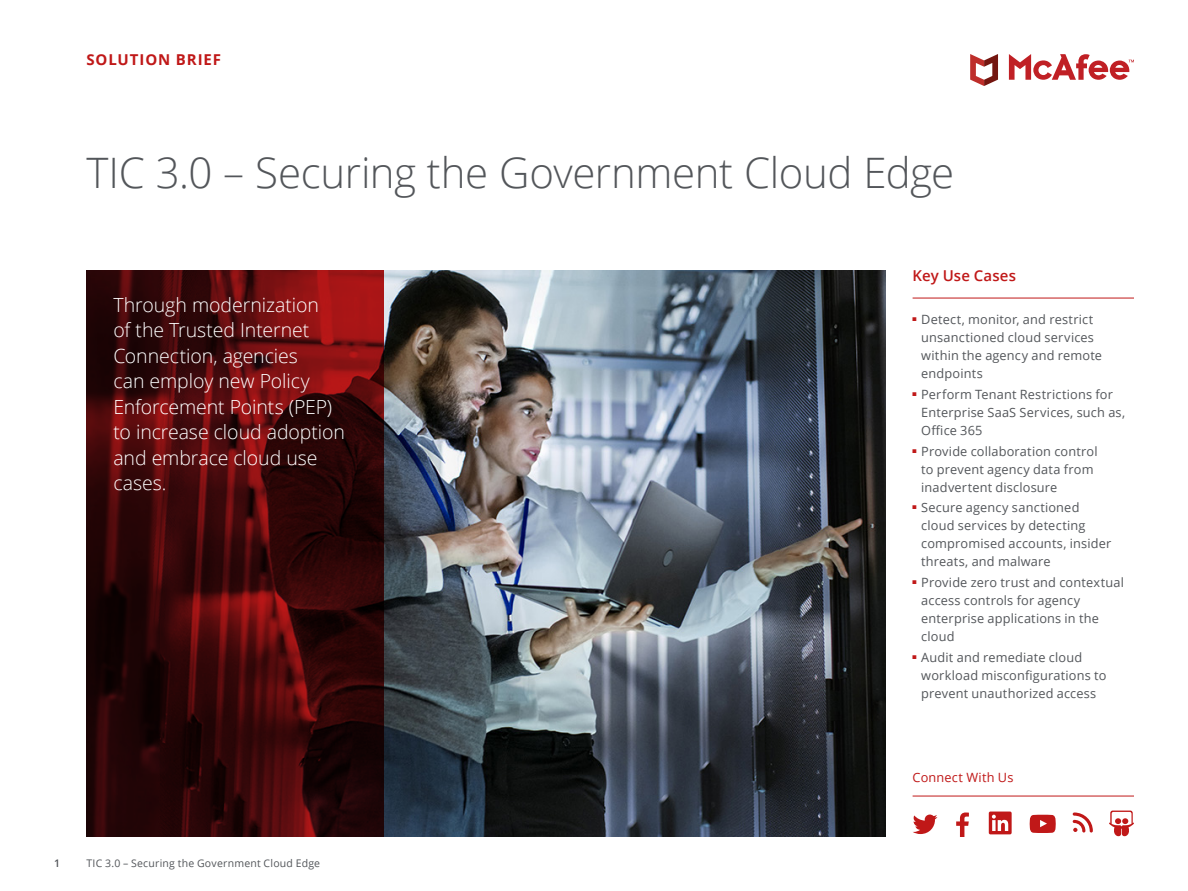
<style>
.page{position:relative;width:1188px;height:891px;background:#fff}
.page>*{position:absolute;margin:0;border:0;box-sizing:border-box;transform-origin:0 0}
.t1{font:300 42px "Open Sans";letter-spacing:-.01em;color:#53565a}
.Intro3__LG{font:300 19.5px/25.5px "Open Sans";letter-spacing:-.005em;color:#fff}
.t2{font:700 15px "Open Sans";letter-spacing:.06em;color:#c01818}
.Sidebar__Header{font:600 15px "Open Sans";letter-spacing:.01em;color:#c01818}
.t3{font:12.75px/18px "Open Sans";letter-spacing:.015em;color:#53565a}
.t4{font:12.75px "Open Sans";letter-spacing:.015em;color:#c01818}
.t5{font:10.5px "Open Sans";letter-spacing:.02em;color:#53565a}
.t6{font:600 10.5px "Open Sans";color:#53565a}
</style>
<div class="page">
<img style="left:383px;top:270px;width:503px;height:567px">
<svg style="left:86px;top:270px;width:297px;height:567px;background:#3f0809"></svg>
<hr style="left:913px;top:796px;width:221px;height:1px;background:#c01818">
<svg style="left:1073px;top:813px;width:20px;height:20px"></svg>
<svg style="left:913px;top:815px;width:25px;height:19px"></svg>
<svg style="left:989px;top:812px;width:23px;height:22px"></svg>
<svg style="left:956px;top:813px;width:13px;height:24px"></svg>
<svg style="left:1030px;top:815px;width:26px;height:18px"></svg>
<svg style="left:1109px;top:811px;width:25px;height:26px"></svg>
<svg style="left:1009px;top:54px;width:125px;height:26px"></svg>
<svg style="left:970px;top:54px;width:28px;height:32px"></svg>
<hr style="left:913px;top:298px;width:221px;height:1px;background:#c01818">
<p class="t2" style="left:86px;top:49px;width:136px">SOLUTION BRIEF</p>
<p class="t1" style="left:86px;top:144px;width:869px">TIC 3.0 – Securing the Government Cloud Edge</p>
<p class="Intro3__LG" style="left:113px;top:292px;width:233px">Through modernization<br>of the Trusted Internet<br>Connection, agencies<br>can employ new Policy<br>Enforcement Points (PEP) to increase cloud adoption and embrace cloud use cases.</p>
<p class="t6" style="left:54px;top:856px;width:7px">1</p>
<p class="t5" style="left:86px;top:856px;width:235px">TIC 3.0 – Securing the Government Cloud Edge</p>
<p class="Sidebar__Header" style="left:913px;top:266px;width:105px">Key Use Cases</p>
<p class="t3" style="left:921px;top:310px;width:182px;text-indent:-9px"><sup>■</sup> Detect, monitor, and restrict unsanctioned cloud services within the agency and remote endpoints</p>
<p class="t3" style="left:921px;top:385px;width:205px;text-indent:-9px"><sup>■</sup> Perform Tenant Restrictions for<br>Enterprise SaaS Services, such as,<br>Office 365</p>
<p class="t3" style="left:921px;top:442px;width:178px;text-indent:-9px"><sup>■</sup> Provide collaboration control to prevent agency data from inadvertent disclosure</p>
<p class="t3" style="left:921px;top:498px;width:191px;text-indent:-9px"><sup>■</sup> Secure agency sanctioned cloud services by detecting compromised accounts, insider threats, and malware</p>
<p class="t3" style="left:921px;top:573px;width:204px;text-indent:-9px"><sup>■</sup> Provide zero trust and contextual access controls for agency enterprise applications in the cloud</p>
<p class="t3" style="left:921px;top:648px;width:187px;text-indent:-9px"><sup>■</sup> Audit and remediate cloud workload misconfigurations to prevent unauthorized access</p>
<p class="t4" style="left:913px;top:769px;width:102px">Connect With Us</p>
</div>
